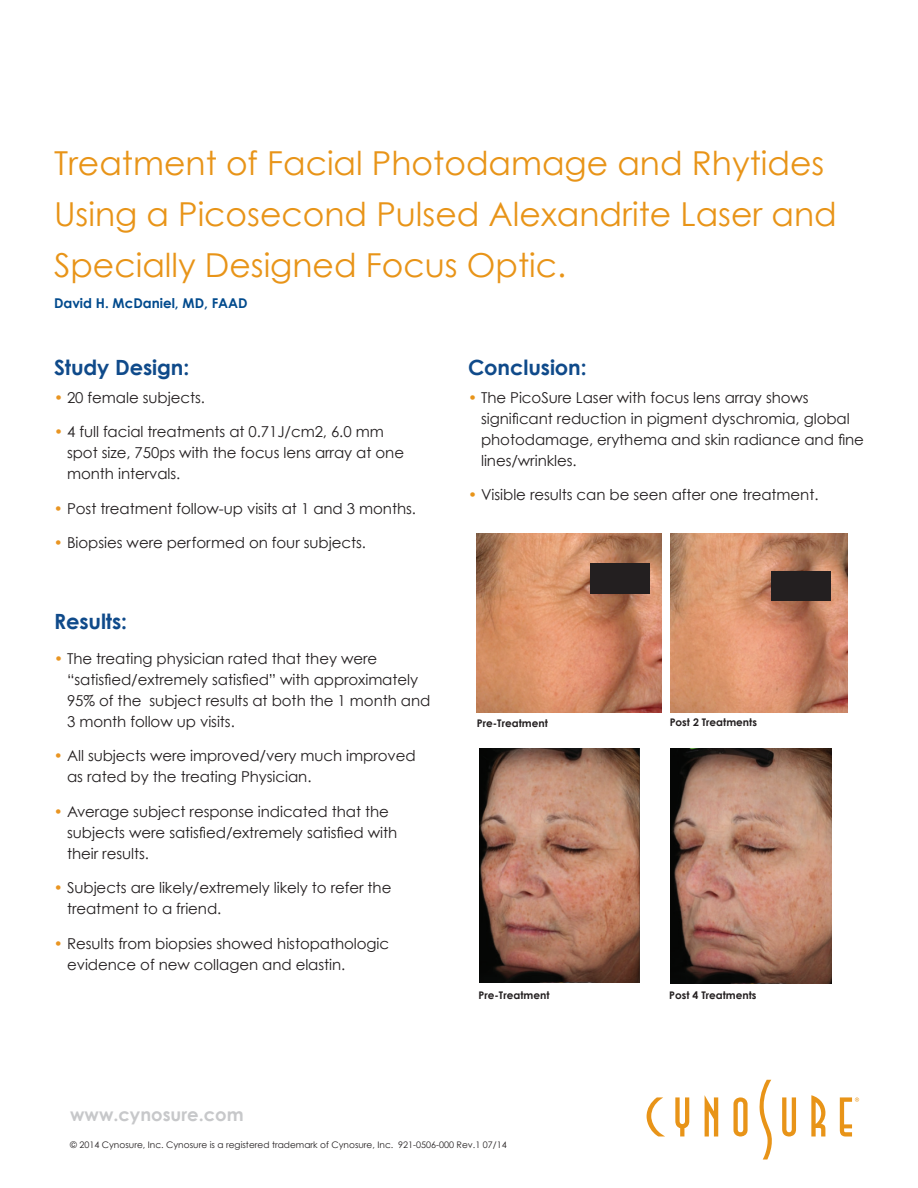
<style>
.page{position:relative;width:918px;height:1188px;background:#fff}
.page>*{position:absolute;margin:0;border:0;box-sizing:border-box;transform-origin:0 0}
.t1{font:33px/51px "Century Gothic";color:#e89418}
.t2{font:700 21px "Century Gothic";letter-spacing:-.005em;color:#0f4a8a}
.t3{font:700 18px "Century Gothic";color:#c7c8ca}
.t4{font:15px/21px "Century Gothic";letter-spacing:-.005em;color:#231f20}
.t5{font:700 13.5px "Century Gothic";color:#004a8d}
.t6{font:700 10.5px "Century Gothic";color:#231f20}
.t7{font:9px "Century Gothic";color:#231f20}
.s1{color:#e99522}
.s2{color:#e89418}
</style>
<div class="page">
<svg style="left:705px;top:1096px;width:13px;height:41px"></svg>
<svg style="left:675px;top:1097px;width:14px;height:39px"></svg>
<svg style="left:733px;top:1097px;width:15px;height:40px"></svg>
<svg style="left:782px;top:1097px;width:14px;height:40px"></svg>
<svg style="left:811px;top:1095px;width:14px;height:42px"></svg>
<svg style="left:647px;top:1097px;width:18px;height:39px"></svg>
<svg style="left:840px;top:1097px;width:19px;height:40px"></svg>
<svg style="left:759px;top:1080px;width:13px;height:80px"></svg>
<img style="left:671px;top:748px;width:160px;height:236px">
<img style="left:479px;top:748px;width:160px;height:235px">
<img style="left:477px;top:534px;width:185px;height:178px">
<div style="left:590px;top:564px;width:60px;height:30px;background:#231f20"></div>
<img style="left:670px;top:534px;width:177px;height:178px">
<div style="left:771px;top:571px;width:59px;height:30px;background:#231f20"></div>
<h1 class="t1" style="left:54px;top:137px;width:784px">Treatment of Facial Photodamage and Rhytides<br>Using a Picosecond Pulsed Alexandrite Laser and<br>Specially Designed Focus Optic.</h1>
<p class="t5" style="left:54px;top:295px;width:195px">David H. McDaniel, MD, FAAD</p>
<h2 class="t2" style="left:54px;top:354px;width:137px">Study Design:</h2>
<p class="t4" style="left:54px;top:386px;width:152px"><span class="s1">•</span> 20 female subjects.</p>
<p class="t4" style="left:67px;top:421px;width:339px;text-indent:-13px"><span class="s1">•</span> 4 full facial treatments at 0.71J/cm2, 6.0 mm spot size, 750ps with the focus lens array at one month intervals.</p>
<p class="t4" style="left:54px;top:497px;width:364px"><span class="s1">•</span> Post treatment follow-up visits at 1 and 3 months.</p>
<p class="t4" style="left:54px;top:532px;width:313px"><span class="s1">•</span> Biopsies were performed on four subjects.</p>
<h2 class="t2" style="left:54px;top:608px;width:75px">Results:</h2>
<p class="t4" style="left:67px;top:647px;width:365px;text-indent:-13px"><span class="s1">•</span> The treating physician rated that they were “satisfied/extremely satisfied” with approximately 95% of the subject results at both the 1 month and 3 month follow up visits.</p>
<p class="t4" style="left:67px;top:745px;width:350px;text-indent:-13px"><span class="s1">•</span> All subjects were improved/very much improved as rated by the treating Physician.</p>
<p class="t4" style="left:67px;top:800px;width:332px;text-indent:-13px"><span class="s1">•</span> Average subject response indicated that the subjects were satisfied/extremely satisfied with their results.</p>
<p class="t4" style="left:67px;top:877px;width:326px;text-indent:-13px"><span class="s1">•</span> Subjects are likely/extremely likely to refer the treatment to a friend.</p>
<p class="t4" style="left:67px;top:932px;width:324px;text-indent:-13px"><span class="s1">•</span> Results from biopsies showed histopathologic evidence of new collagen and elastin.</p>
<h2 class="t2" style="left:468px;top:354px;width:120px">Conclusion:</h2>
<p class="t4" style="left:481px;top:386px;width:384px;text-indent:-13px"><span class="s2">•</span> The PicoSure Laser with focus lens array shows significant reduction in pigment dyschromia, global photodamage, erythema and skin radiance and fine lines/wrinkles.</p>
<p class="t4" style="left:468px;top:484px;width:352px"><span class="s2">•</span> Visible results can be seen after one treatment.</p>
<p class="t6" style="left:477px;top:716px;width:72px">Pre-Treatment</p>
<p class="t6" style="left:670px;top:715px;width:89px">Post 2 Treatments</p>
<p class="t6" style="left:479px;top:989px;width:72px">Pre-Treatment</p>
<p class="t6" style="left:669px;top:989px;width:89px">Post 4 Treatments</p>
<p class="t3" style="left:70px;top:1103px;width:175px">www.cynosure.com</p>
<p class="t7" style="left:70px;top:1139px;width:438px">© 2014 Cynosure, Inc. Cynosure is a registered trademark of Cynosure, Inc. 921-0506-000 Rev.1 07/14</p>
</div>
